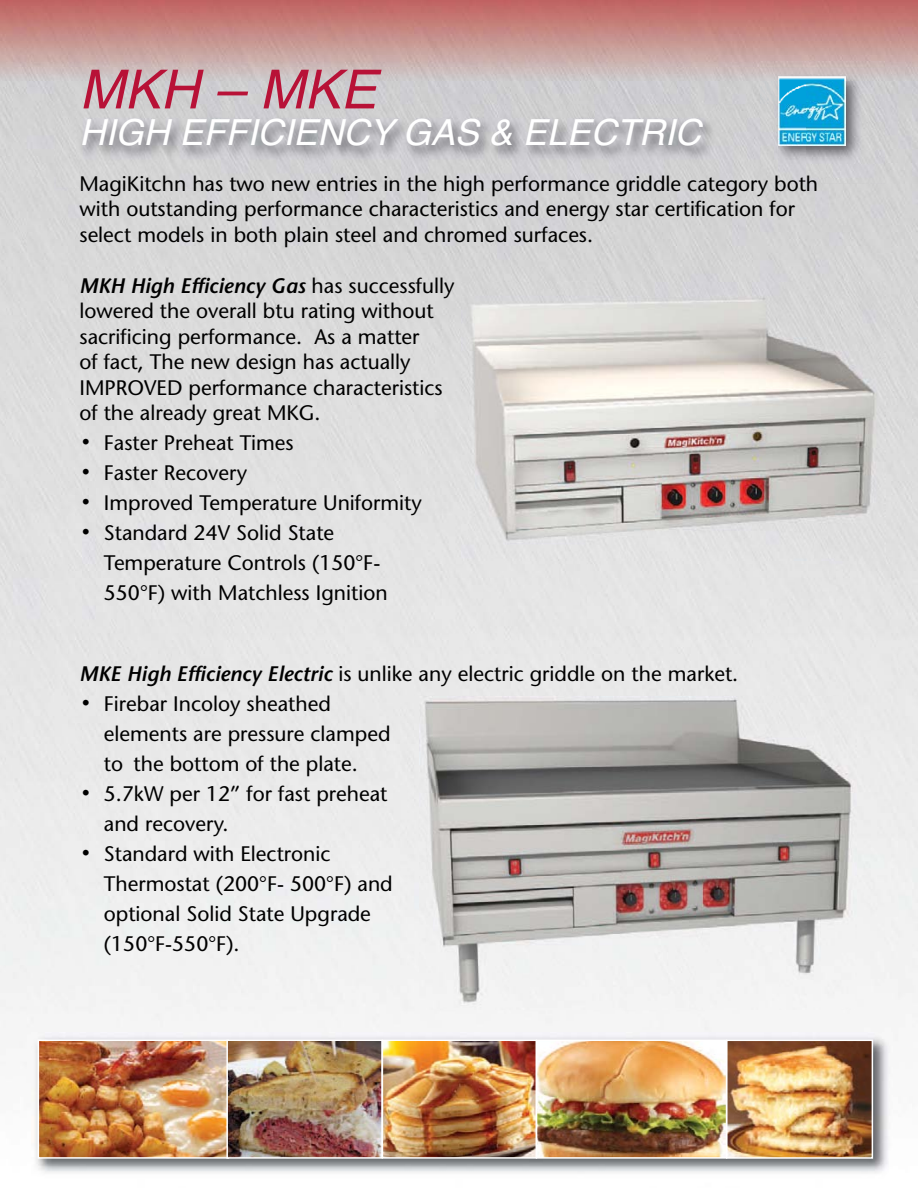
<style>
.page{position:relative;width:918px;height:1188px;background:#fff}
.page>*{position:absolute;margin:0;border:0;box-sizing:border-box;transform-origin:0 0}
.t1{font:italic 54px "Helvetica";color:#b81237}
.t2{font:italic 36px "Helvetica";color:#fff}
.t3{font:21px/25.5px "Stone Sans";color:#000}
.s1{font-weight:600;font-style:italic}
.s2{font-size:45px}
</style>
<div class="page">
<img style="left:0;top:0;width:918px;height:68px">
<img style="left:885px;top:68px;width:33px;height:13px">
<img style="left:0;top:68px;width:760px;height:13px">
<img style="left:31px;top:1033px;width:861px;height:142px">
<img style="left:41px;top:1043px;width:185px;height:113px">
<div style="left:38px;top:1040px;width:191px;height:119px;border:2px solid #fff"></div>
<img style="left:229px;top:1043px;width:151px;height:113px">
<div style="left:226px;top:1040px;width:157px;height:119px;border:2px solid #fff"></div>
<img style="left:385px;top:1043px;width:149px;height:113px">
<div style="left:382px;top:1040px;width:155px;height:119px;border:2px solid #fff"></div>
<img style="left:539px;top:1043px;width:185px;height:113px">
<div style="left:536px;top:1040px;width:191px;height:119px;border:2px solid #fff"></div>
<img style="left:729px;top:1043px;width:141px;height:113px">
<div style="left:726px;top:1040px;width:147px;height:119px;border:2px solid #fff"></div>
<img style="left:806px;top:81px;width:79px;height:102px">
<img style="left:760px;top:81px;width:46px;height:23px">
<img style="left:760px;top:62px;width:125px;height:19px">
<img style="left:806px;top:81px;width:40px;height:64px">
<img style="left:779px;top:77px;width:67px;height:4px">
<img style="left:56px;top:104px;width:750px;height:84px">
<img style="left:461px;top:283px;width:424px;height:278px">
<img style="left:420px;top:696px;width:436px;height:314px">
<p class="t1" style="left:80px;top:47px;width:299px">MKH – MKE</p>
<p class="t2" style="left:80px;top:104px;width:623px">HIGH EFFICIENCY GAS &amp; ELECTRIC</p>
<p class="t3" style="left:79px;top:171px;width:740px">MagiKitchn has two new entries in the high performance griddle category both with outstanding performance characteristics and energy star certification for select models in both plain steel and chromed surfaces.</p>
<p class="t3" style="left:79px;top:273px;width:377px"><span class="s1">MKH High Efficiency Gas</span> has successfully lowered the overall btu rating without sacrificing performance. As a matter<br>of fact, The new design has actually IMPROVED performance characteristics of the already great MKG.</p>
<p class="t3" style="left:80px;top:430px;width:216px"><span class="s2">·</span> Faster Preheat Times</p>
<p class="t3" style="left:80px;top:460px;width:169px"><span class="s2">·</span> Faster Recovery</p>
<p class="t3" style="left:80px;top:490px;width:344px"><span class="s2">·</span> Improved Temperature Uniformity</p>
<p class="t3" style="left:80px;top:520px;width:256px"><span class="s2">·</span> Standard 24V Solid State</p>
<p class="t3" style="left:104px;top:550px;width:278px">Temperature Controls (150°F-</p>
<p class="t3" style="left:104px;top:580px;width:285px">550°F) with Matchless Ignition</p>
<p class="t3" style="left:79px;top:661px;width:660px"><span class="s1">MKE High Efficiency Electric</span> is unlike any electric griddle on the market.</p>
<p class="t3" style="left:80px;top:691px;width:253px"><span class="s2">·</span> Firebar Incoloy sheathed</p>
<p class="t3" style="left:104px;top:721px;width:288px">elements are pressure clamped</p>
<p class="t3" style="left:104px;top:751px;width:256px">to the bottom of the plate.</p>
<p class="t3" style="left:80px;top:781px;width:310px"><span class="s2">·</span> 5.7kW per 12” for fast preheat</p>
<p class="t3" style="left:104px;top:811px;width:126px">and recovery.</p>
<p class="t3" style="left:80px;top:841px;width:253px"><span class="s2">·</span> Standard with Electronic</p>
<p class="t3" style="left:104px;top:871px;width:290px">Thermostat (200°F- 500°F) and</p>
<p class="t3" style="left:104px;top:901px;width:269px">optional Solid State Upgrade</p>
<p class="t3" style="left:104px;top:931px;width:137px">(150°F-550°F).</p>
</div>
